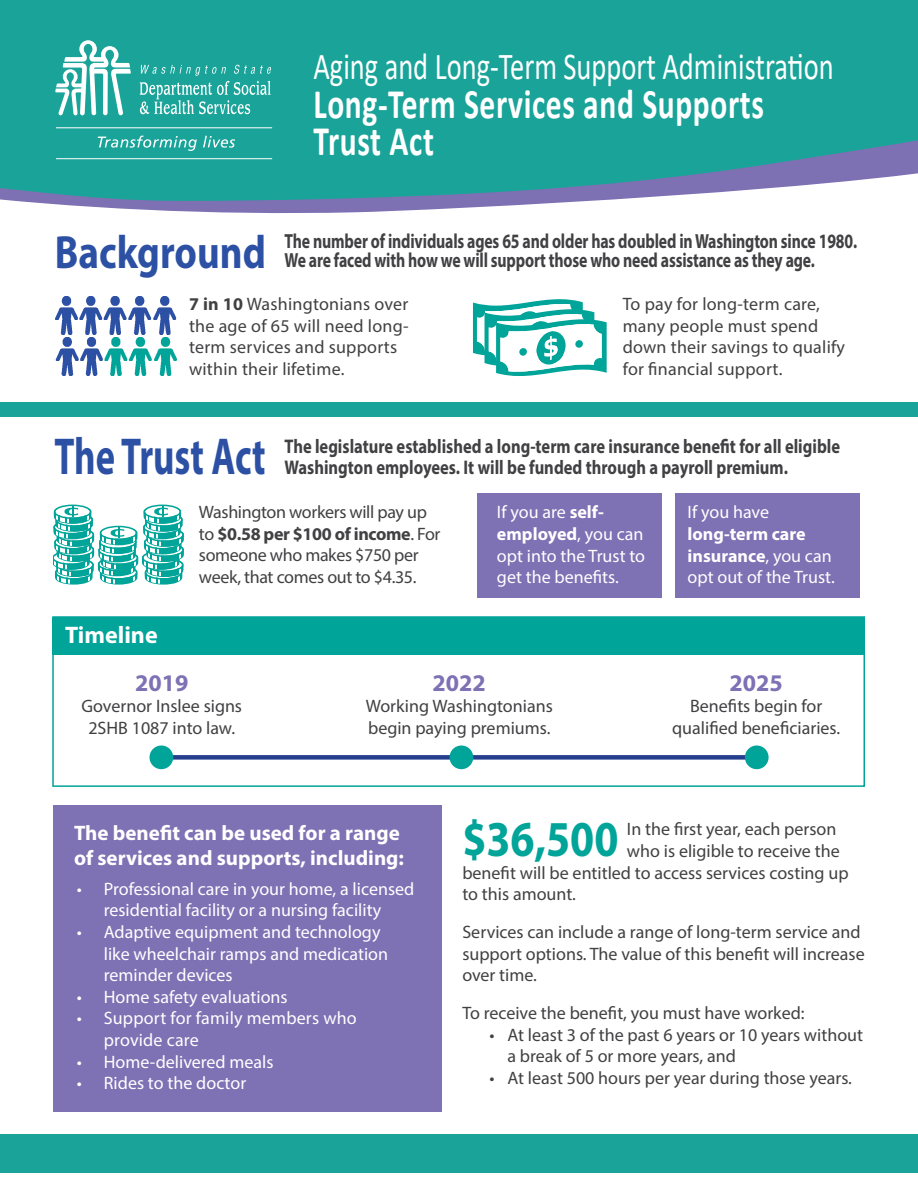
<style>
.page{position:relative;width:918px;height:1188px;background:#fff}
.page>*{position:absolute;margin:0;border:0;box-sizing:border-box;transform-origin:0 0}
.t1{font:700 52.2px "Myriad Pro";color:#2c50a3;scale:.7 1}
.t2{font:700 50.4px "Myriad Pro";color:#00a499;scale:.86 1}
.t3{font:700 46.8px "Myriad Pro";color:#2c50a3;scale:.83 1}
.t4{font:700 42.15px/37.8px "Calibri";letter-spacing:.02em;color:#fff;scale:.75 1}
.t5{font:38.25px "Calibri";color:#fff;scale:.75 1}
.t6{font:700 24px "Myriad Pro";color:#7e71b4}
.t7{font:700 24px "Myriad Pro";color:#fff}
.t8{font:700 21px/25.2px "Myriad Pro";color:#fff}
.t9{font:700 20.4px/19.5px "Myriad Pro";letter-spacing:-.01em;color:#414042;scale:.77 1}
.t10{font:700 19.8px/21px "Myriad Pro";color:#414042;scale:.83 1}
.t11{font:18px/21.6px "Myriad Pro";color:#fff}
.t12{font:18px/21.6px "Myriad Pro";color:#414042}
.t13{font:18px/21.6px "Myriad Pro";color:#414142}
.t14{font:18px/21.6px "Myriad Pro";letter-spacing:-.02em;color:#414042}
.s1{font-weight:700}
</style>
<div class="page">
<img style="left:55px;top:337px;width:121px;height:39px">
<img style="left:55px;top:297px;width:122px;height:38px">
<div style="left:52px;top:616px;width:813px;height:171px;border:2px solid #00a499"></div>
<div style="left:52px;top:617px;width:813px;height:38px;background:#00a499"></div>
<div style="left:54px;top:805px;width:388px;height:307px;background:#7e71b4"></div>
<div style="left:0;top:0;width:918px;height:45px;background:#1aa499"></div>
<div style="left:0;top:45px;width:918px;height:71px;background:#1aa499"></div>
<svg style="left:140px;top:65px;width:132px;height:49px;background:#44b4ab"></svg>
<svg style="left:55px;top:40px;width:76px;height:76px"></svg>
<div style="left:0;top:1134px;width:918px;height:39px;background:#1aa499"></div>
<svg style="left:473px;top:299px;width:134px;height:77px"></svg>
<div style="left:519px;top:348px;width:8px;height:8px;background:#00a499;border-radius:50%"></div>
<div style="left:575px;top:340px;width:8px;height:8px;background:#00a499;border-radius:50%"></div>
<div style="left:164px;top:755px;width:592px;height:5px;background:#253f8e"></div>
<div style="left:150px;top:745px;width:23px;height:24px;background:#00a499;border-radius:50%"></div>
<div style="left:450px;top:745px;width:23px;height:24px;background:#00a499;border-radius:50%"></div>
<div style="left:745px;top:745px;width:24px;height:24px;background:#00a499;border-radius:50%"></div>
<svg style="left:53px;top:505px;width:131px;height:80px"></svg>
<div style="left:477px;top:493px;width:185px;height:105px;background:#7e71b4"></div>
<div style="left:675px;top:493px;width:185px;height:105px;background:#7e71b4"></div>
<svg style="left:0;top:116px;width:918px;height:98px;background:#4aa7ab"></svg>
<div style="left:0;top:402px;width:918px;height:14px;background:#1aa499"></div>
<h3 class="t5" style="left:313px;top:39px;width:695px">Aging and Long-Term Support Administration</h3>
<h3 class="t4" style="left:313px;top:84px;width:602px">Long-Term Services and Supports<br>Trust Act</h3>
<h3 class="t3" style="left:55px;top:222px;width:256px">Background</h3>
<p class="t9" style="left:285px;top:231px;width:745px">The number of individuals ages 65 and older has doubled in Washington since 1980.<br>We are faced with how we will support those who need assistance as they age.</p>
<p class="t12" style="left:189px;top:293px;width:221px"><span class="s1">7 in 10</span> Washingtonians over the age of 65 will need long&shy;term services and supports within their lifetime.</p>
<p class="t13" style="left:623px;top:293px;width:224px">To pay for long-term care, many people must spend down their savings to qualify for financial support.</p>
<h1 class="t1" style="left:55px;top:422px;width:303px">The Trust Act</h1>
<p class="t10" style="left:285px;top:436px;width:671px">The legislature established a long-term care insurance benefit for all eligible<br>Washington employees. It will be funded through a payroll premium.</p>
<h3 class="t7" style="left:65px;top:619px;width:94px">Timeline</h3>
<p class="t14" style="left:199px;top:501px;width:243px">Washington workers will pay up to <span class="s1">$0.58 per $100 of income</span>. For someone who makes $750 per week, that comes out to $4.35.</p>
<p class="t11" style="left:497px;top:501px;width:150px">If you are <span class="s1">self&shy;employed</span>, you can opt into the Trust to get the benefits.</p>
<p class="t11" style="left:688px;top:501px;width:83px">If you have</p>
<p class="t11" style="left:688px;top:523px;width:149px"><span class="s1">long-term care insurance</span>, you can opt out of the Trust.</p>
<h3 class="t6" style="left:135px;top:667px;width:55px">2019</h3>
<p class="t12" style="left:82px;top:695px;width:162px;text-align:center">Governor Inslee signs<br>2SHB 1087 into law.</p>
<h3 class="t6" style="left:433px;top:667px;width:55px">2022</h3>
<p class="t12" style="left:366px;top:695px;width:189px">Working Washingtonians begin paying premiums.</p>
<h3 class="t6" style="left:730px;top:667px;width:55px">2025</h3>
<p class="t12" style="left:672px;top:695px;width:170px;text-align:center">Benefits begin for qualified beneficiaries.</p>
<p class="t8" style="left:74px;top:819px;width:332px">The benefit can be used for a range of services and supports, including:</p>
<p class="t11" style="left:77px;top:878px;width:339px;text-align:center">• Professional care in your home, a licensed residential facility or a nursing facility</p>
<p class="t11" style="left:104px;top:921px;width:286px;text-indent:-27px">• Adaptive equipment and technology like wheelchair ramps and medication reminder devices</p>
<p class="t11" style="left:77px;top:986px;width:212px">• Home safety evaluations</p>
<p class="t11" style="left:104px;top:1007px;width:255px;text-indent:-27px">• Support for family members who provide care</p>
<p class="t11" style="left:77px;top:1050px;width:198px">• Home-delivered meals</p>
<p class="t11" style="left:77px;top:1072px;width:171px">• Rides to the doctor</p>
<h2 class="t2" style="left:462px;top:807px;width:183px">$36,500</h2>
<p class="t13" style="left:627px;top:818px;width:211px">In the first year, each person</p>
<p class="t13" style="left:627px;top:840px;width:214px">who is eligible to receive the</p>
<p class="t13" style="left:462px;top:861px;width:388px">benefit will be entitled to access services costing up</p>
<p class="t13" style="left:462px;top:883px;width:115px">to this amount.</p>
<p class="t13" style="left:462px;top:921px;width:404px">Services can include a range of long-term service and support options. The value of this benefit will increase over time.</p>
<p class="t12" style="left:462px;top:1002px;width:344px">To receive the benefit, you must have worked:</p>
<p class="t12" style="left:507px;top:1023px;width:357px;text-indent:-18px">• At least 3 of the past 6 years or 10 years without a break of 5 or more years, and</p>
<p class="t12" style="left:489px;top:1067px;width:364px">• At least 500 hours per year during those years.</p>
</div>
